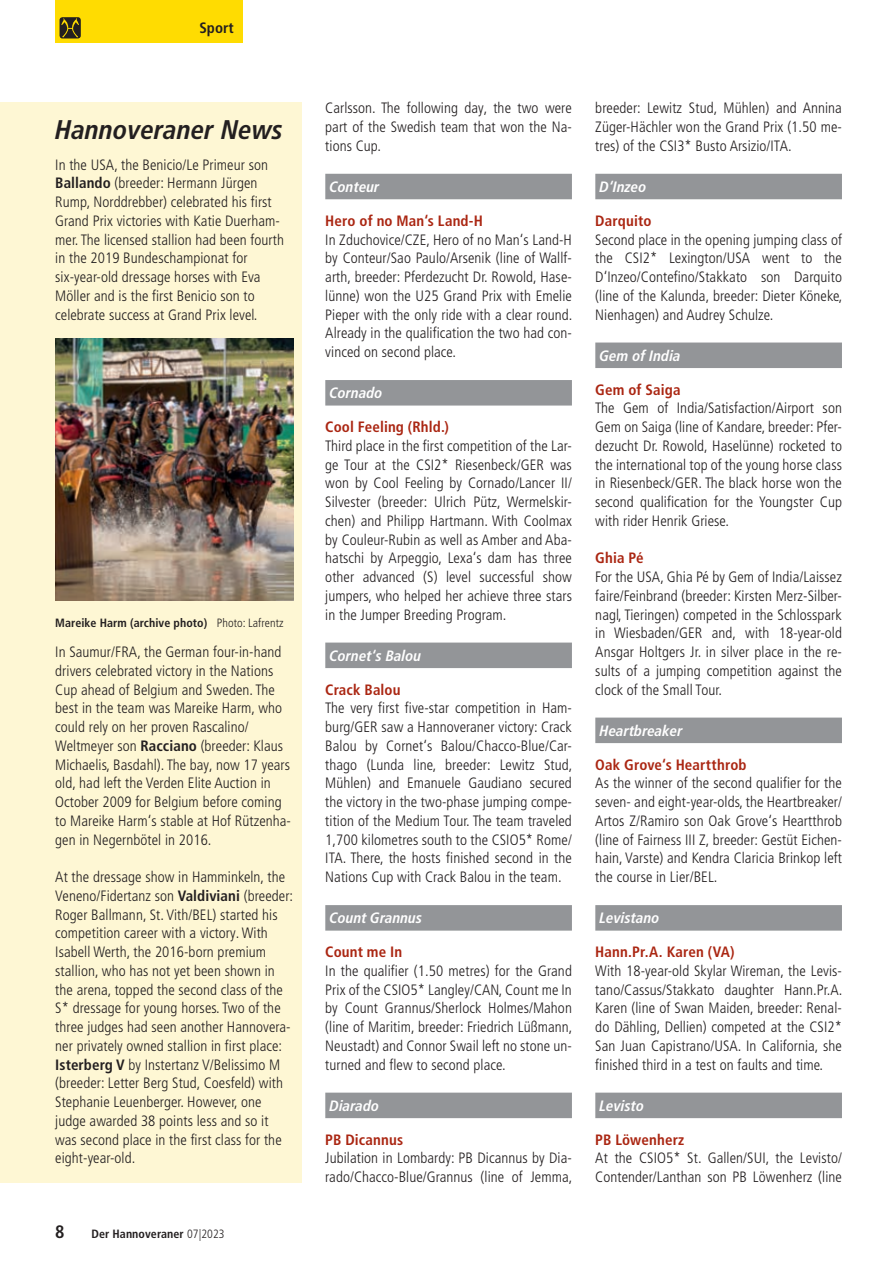
<style>
.page{position:relative;width:893px;height:1263px;background:#fff}
.page>*{position:absolute;margin:0;border:0;box-sizing:border-box;transform-origin:0 0}
.t1{font:italic 700 condensed 27px "Frutiger LT Pro";color:#231f20}
.t2{font:700 condensed 18px "Frutiger LT Pro";color:#231f20}
.t3{font:300 condensed 15px/18.8px "Frutiger LT Pro";letter-spacing:.005em;color:#231f20;text-align:justify}
.t4{font:700 condensed 15px "Frutiger LT Pro";letter-spacing:.01em;color:#aa2612}
.t5{font:italic 700 condensed 15px "Frutiger LT Pro";color:#fff}
.t6{font:700 condensed 15px "Frutiger LT Pro";letter-spacing:.005em;color:#231f20}
.t7{font:700 condensed 12px "Frutiger LT Pro";letter-spacing:.005em;color:#231f20}
.s1{font-weight:700}
.s2{font-weight:300}
</style>
<div class="page">
<div style="left:55px;top:0;width:187px;height:43px;background:#ffdc01"></div>
<svg style="left:60px;top:17px;width:21px;height:21px"></svg>
<div style="left:325px;top:174px;width:247px;height:25px;background:#939598"></div>
<div style="left:325px;top:380px;width:247px;height:26px;background:#939598"></div>
<div style="left:325px;top:642px;width:247px;height:26px;background:#939598"></div>
<div style="left:325px;top:905px;width:247px;height:26px;background:#939598"></div>
<div style="left:325px;top:1092px;width:247px;height:26px;background:#939598"></div>
<div style="left:595px;top:174px;width:247px;height:25px;background:#939598"></div>
<div style="left:595px;top:342px;width:247px;height:26px;background:#939598"></div>
<div style="left:595px;top:717px;width:247px;height:26px;background:#939598"></div>
<div style="left:595px;top:905px;width:247px;height:26px;background:#939598"></div>
<div style="left:595px;top:1092px;width:247px;height:26px;background:#939598"></div>
<div style="left:0;top:102px;width:302px;height:1080px;background:#fef7d4"></div>
<img style="left:55px;top:338px;width:238px;height:263px">
<p class="t6" style="left:199px;top:19px;width:36px">Sport</p>
<h1 class="t1" style="left:55px;top:114px;width:229px">Hannoveraner News</h1>
<p class="t3" style="left:55px;top:155px;width:230px;text-align:left">In the USA, the Benicio/Le Primeur son <span class="s1">Ballando</span> (breeder: Hermann Jürgen Rump, Norddrebber) celebrated his first Grand Prix victories with Katie Duerham&shy;mer. The licensed stallion had been fourth in the 2019 Bundeschampionat for six-year-old dressage horses with Eva Möller and is the first Benicio son to celebrate success at Grand Prix level.</p>
<p class="t7" style="left:55px;top:615px;width:230px">Mareike Harm (archive photo) <span class="s2">Photo: Lafrentz</span></p>
<p class="t3" style="left:55px;top:643px;width:237px;text-align:left">In Saumur/FRA, the German four-in-hand drivers celebrated victory in the Nations Cup ahead of Belgium and Sweden. The best in the team was Mareike Harm, who could rely on her proven Rascalino/ Weltmeyer son <span class="s1">Racciano</span> (breeder: Klaus Michaelis, Basdahl). The bay, now 17 years old, had left the Verden Elite Auction in October 2009 for Belgium before coming to Mareike Harm‘s stable at Hof Rützenha&shy;gen in Negernbötel in 2016.</p>
<p class="t3" style="left:55px;top:868px;width:239px;text-align:left">At the dressage show in Hamminkeln, the Veneno/Fidertanz son <span class="s1">Valdiviani</span> (breeder:<br>Roger Ballmann, St. Vith/BEL) started his competition career with a victory. With Isabell Werth, the 2016-born premium stallion, who has not yet been shown in the arena, topped the second class of the S* dressage for young horses. Two of the three judges had seen another Hannovera&shy;ner privately owned stallion in first place:<br><span class="s1">Isterberg V</span> by Instertanz V/Belissimo M (breeder: Letter Berg Stud, Coesfeld) with Stephanie Leuenberger. However, one judge awarded 38 points less and so it was second place in the first class for the eight-year-old.</p>
<p class="t2" style="left:55px;top:1221px;width:11px">8</p>
<p class="t7" style="left:91px;top:1227px;width:135px">Der Hannoveraner <span class="s2">07|2023</span></p>
<p class="t3" style="left:325px;top:99px;width:248px">Carlsson. The following day, the two were part of the Swedish team that won the Na&shy;tions Cup.</p>
<p class="t5" style="left:330px;top:178px;width:52px">Conteur</p>
<p class="t4" style="left:325px;top:212px;width:159px">Hero of no Man‘s Land-H</p>
<p class="t3" style="left:325px;top:230px;width:249px">In Zduchovice/CZE, Hero of no Man‘s Land-H by Conteur/Sao Paulo/Arsenik (line of Wallf&shy;arth, breeder: Pferdezucht Dr. Rowold, Hase&shy;lünne) won the U25 Grand Prix with Emelie Pieper with the only ride with a clear round.<br>Already in the qualification the two had con&shy;vinced on second place.</p>
<p class="t5" style="left:330px;top:384px;width:55px">Cornado</p>
<p class="t4" style="left:325px;top:418px;width:125px">Cool Feeling (Rhld.)</p>
<p class="t3" style="left:325px;top:436px;width:248px">Third place in the first competition of the Lar&shy;ge Tour at the CSI2* Riesenbeck/GER was won by Cool Feeling by Cornado/Lancer II/ Silvester (breeder: Ulrich Pütz, Wermelskir&shy;chen) and Philipp Hartmann. With Coolmax by Couleur-Rubin as well as Amber and Aba&shy;hatschi by Arpeggio, Lexa‘s dam has three other advanced (S) level successful show jumpers, who helped her achieve three stars in the Jumper Breeding Program.</p>
<p class="t5" style="left:330px;top:646px;width:93px">Cornet‘s Balou</p>
<p class="t4" style="left:325px;top:680px;width:77px">Crack Balou</p>
<p class="t3" style="left:325px;top:699px;width:249px">The very first five-star competition in Ham&shy;burg/GER saw a Hannoveraner victory: Crack Balou by Cornet‘s Balou/Chacco-Blue/Car&shy;thago (Lunda line, breeder: Lewitz Stud, Mühlen) and Emanuele Gaudiano secured the victory in the two-phase jumping compe&shy;tition of the Medium Tour. The team traveled 1,700 kilometres south to the CSIO5* Rome/ ITA. There, the hosts finished second in the Nations Cup with Crack Balou in the team.</p>
<p class="t5" style="left:330px;top:909px;width:94px">Count Grannus</p>
<p class="t4" style="left:325px;top:943px;width:79px">Count me In</p>
<p class="t3" style="left:325px;top:961px;width:249px">In the qualifier (1.50 metres) for the Grand Prix of the CSIO5* Langley/CAN, Count me In by Count Grannus/Sherlock Holmes/Mahon (line of Maritim, breeder: Friedrich Lüßmann, Neustadt) and Connor Swail left no stone un&shy;turned and flew to second place.</p>
<p class="t5" style="left:330px;top:1096px;width:51px">Diarado</p>
<p class="t4" style="left:325px;top:1130px;width:79px">PB Dicannus</p>
<p class="t3" style="left:325px;top:1149px;width:249px">Jubilation in Lombardy: PB Dicannus by Dia&shy;rado/Chacco-Blue/Grannus (line of Jemma,</p>
<p class="t3" style="left:595px;top:99px;width:248px">breeder: Lewitz Stud, Mühlen) and Annina Züger-Hächler won the Grand Prix (1.50 me&shy;tres) of the CSI3* Busto Arsizio/ITA.</p>
<p class="t5" style="left:600px;top:178px;width:48px">D‘Inzeo</p>
<p class="t4" style="left:595px;top:212px;width:58px">Darquito</p>
<p class="t3" style="left:595px;top:230px;width:249px">Second place in the opening jumping class of the CSI2* Lexington/USA went to the D‘Inzeo/Contefino/Stakkato son Darquito (line of the Kalunda, breeder: Dieter Köneke, Nienhagen) and Audrey Schulze.</p>
<p class="t5" style="left:600px;top:346px;width:83px">Gem of India</p>
<p class="t4" style="left:595px;top:380px;width:87px">Gem of Saiga</p>
<p class="t3" style="left:595px;top:399px;width:248px">The Gem of India/Satisfaction/Airport son Gem on Saiga (line of Kandare, breeder: Pfer&shy;dezucht Dr. Rowold, Haselünne) rocketed to the international top of the young horse class in Riesenbeck/GER. The black horse won the second qualification for the Youngster Cup with rider Henrik Griese.</p>
<p class="t4" style="left:595px;top:549px;width:50px">Ghia Pé</p>
<p class="t3" style="left:595px;top:568px;width:248px">For the USA, Ghia Pé by Gem of India/Laissez faire/Feinbrand (breeder: Kirsten Merz-Silber&shy;nagl, Tieringen) competed in the Schlosspark in Wiesbaden/GER and, with 18-year-old Ansgar Holtgers Jr. in silver place in the re&shy;sults of a jumping competition against the clock of the Small Tour.</p>
<p class="t5" style="left:600px;top:721px;width:85px">Heartbreaker</p>
<p class="t4" style="left:595px;top:755px;width:153px">Oak Grove‘s Heartthrob</p>
<p class="t3" style="left:595px;top:774px;width:248px">As the winner of the second qualifier for the seven- and eight-year-olds, the Heartbreaker/ Artos Z/Ramiro son Oak Grove‘s Heartthrob (line of Fairness III Z, breeder: Gestüt Eichen&shy;hain, Varste) and Kendra Claricia Brinkop left the course in Lier/BEL.</p>
<p class="t5" style="left:600px;top:909px;width:62px">Levistano</p>
<p class="t4" style="left:595px;top:943px;width:141px">Hann.Pr.A. Karen (VA)</p>
<p class="t3" style="left:595px;top:961px;width:249px">With 18-year-old Skylar Wireman, the Levis&shy;tano/Cassus/Stakkato daughter Hann.Pr.A.<br>Karen (line of Swan Maiden, breeder: Renal&shy;do Dähling, Dellien) competed at the CSI2* San Juan Capistrano/USA. In California, she finished third in a test on faults and time.</p>
<p class="t5" style="left:600px;top:1096px;width:46px">Levisto</p>
<p class="t4" style="left:595px;top:1130px;width:91px">PB Löwenherz</p>
<p class="t3" style="left:595px;top:1149px;width:248px">At the CSIO5* St. Gallen/SUI, the Levisto/<br>Contender/Lanthan son PB Löwenherz (line</p>
</div>
